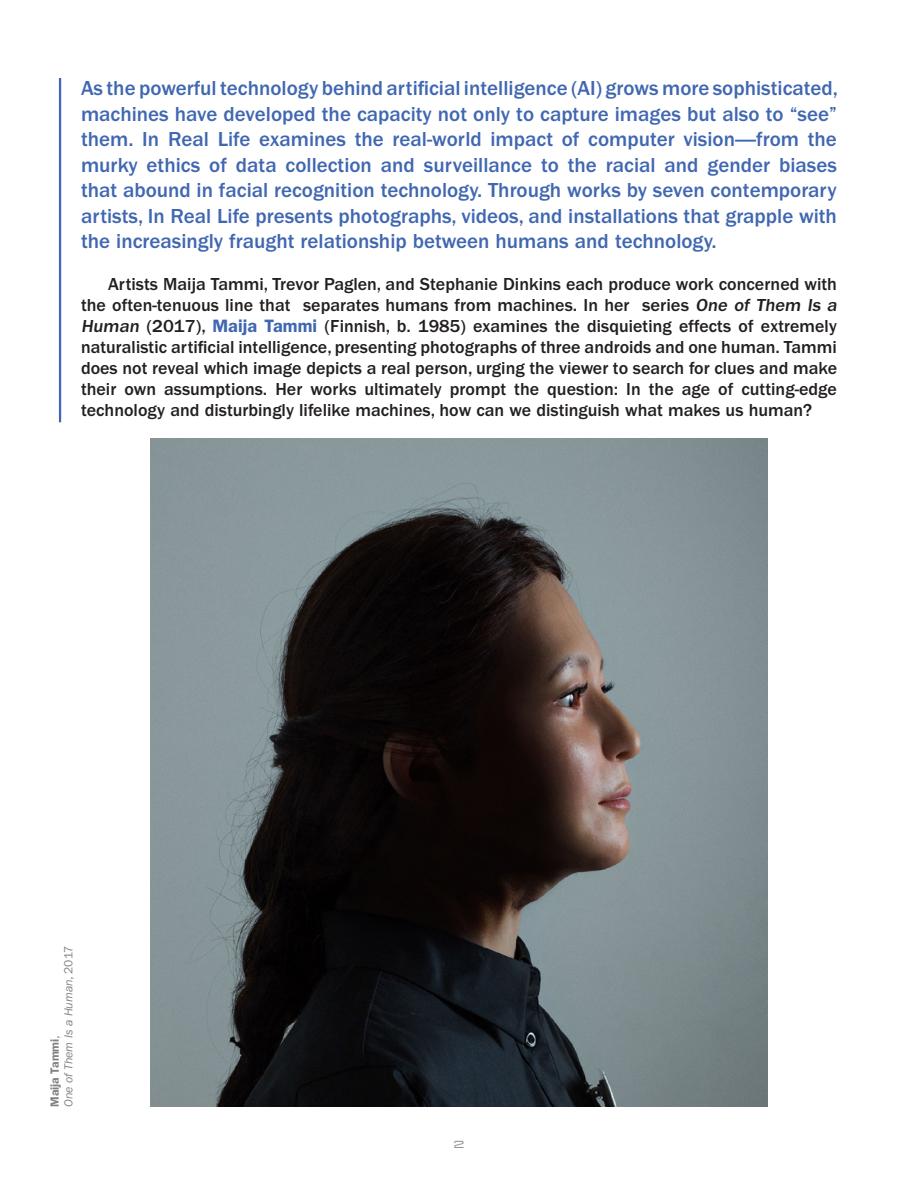
<style>
.page{position:relative;width:918px;height:1188px;background:#fff}
.page>*{position:absolute;margin:0;border:0;box-sizing:border-box;transform-origin:0 0}
.Body{font:500 21px/25.5px "ITC Franklin Gothic Std";color:#4067b1;text-align:justify}
.Body-2{font:500 18px/21px "ITC Franklin Gothic Std";color:#231f20}
.t1{font:italic 12px/13.5px "ITC Franklin Gothic Std";color:#808285}
.t2{font:9px "Protrakt";color:#939598}
.s1{font-weight:600;color:#4067b1}
.s2{font-weight:600;font-style:normal}
.s3{font-style:normal}
</style>
<div class="page">
<img style="left:150px;top:438px;width:618px;height:669px">
<hr style="left:59px;top:78px;width:2px;height:344px;background:#4067b1">
<p class="Body" style="left:81px;top:76px;width:759px">As the powerful technology behind artificial intelligence (AI) grows more sophisticated, machines have developed the capacity not only to capture images but also to “see” them. In Real Life examines the real-world impact of computer vision—from the murky ethics of data collection and surveillance to the racial and gender biases that abound in facial recognition technology. Through works by seven contemporary artists, In Real Life presents photographs, videos, and installations that grapple with the increasingly fraught relationship between humans and technology.</p>
<p class="Body-2" style="left:81px;top:274px;width:760px;text-indent:27px">Artists Maija Tammi, Trevor Paglen, and Stephanie Dinkins each produce work concerned with the often-tenuous line that separates humans from machines. In her series One of Them Is a Human (2017), <span class="s1">Maija Tammi</span> (Finnish, b. 1985) examines the disquieting effects of extremely naturalistic artificial intelligence, presenting photographs of three androids and one human. Tammi does not reveal which image depicts a real person, urging the viewer to search for clues and make their own assumptions. Her works ultimately prompt the question: In the age of cutting-edge technology and disturbingly lifelike machines, how can we distinguish what makes us human?</p>
<p class="t1" style="left:48px;top:1107px;width:162px;rotate:-90deg"><span class="s2">Maija Tammi</span><span class="s3">,<br></span>One of Them Is a Human<span class="s3">, 2017</span></p>
<p class="t2" style="left:454px;top:1137px;width:12px">2</p>
</div>
